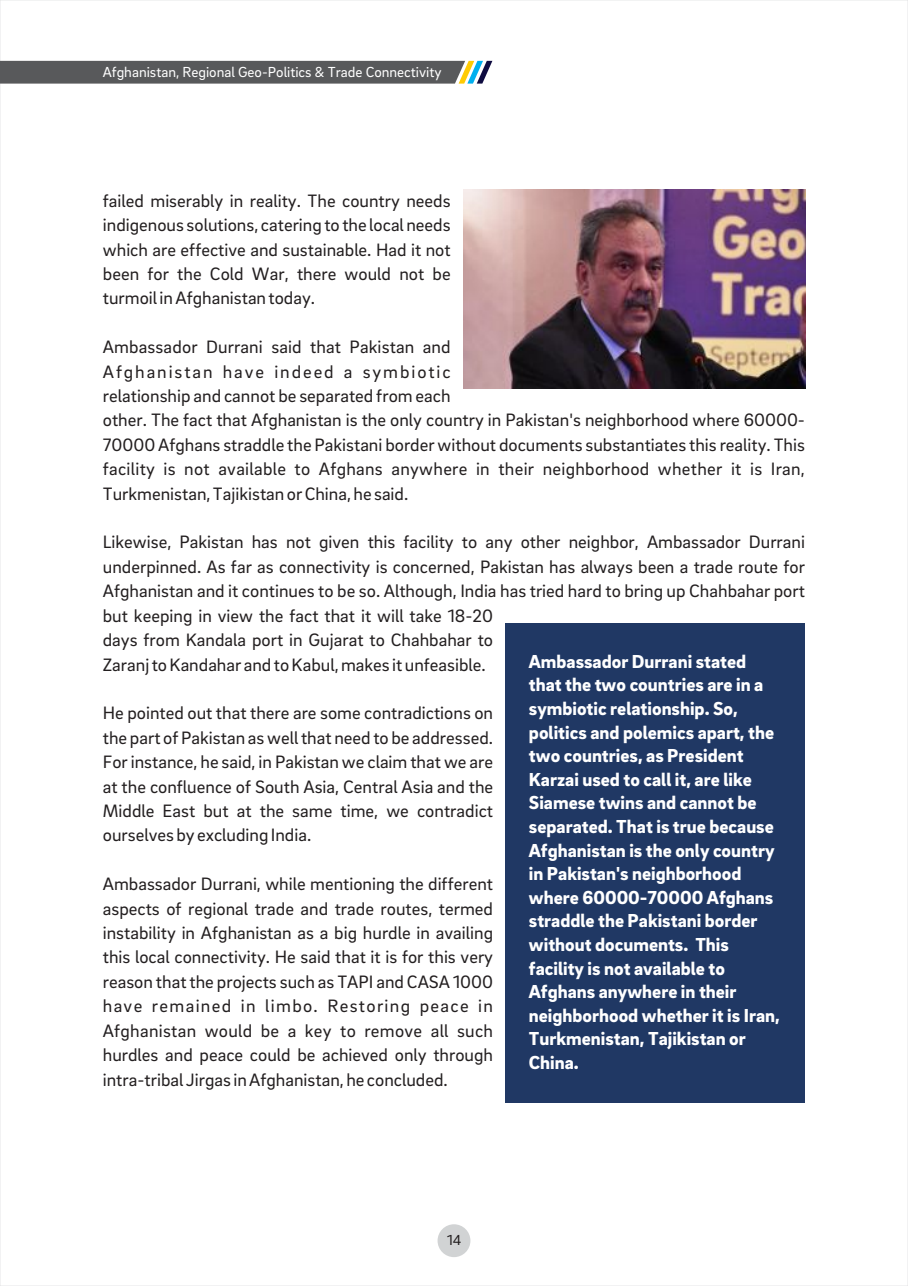
<style>
.page{position:relative;width:908px;height:1286px;background:#fff}
.page>*{position:absolute;margin:0;border:0;box-sizing:border-box;transform-origin:0 0}
.t1{font:900 19.25px/23.6px "Brix Sans";color:#fff}
.t2{font:18.38px/24.3px "Brix Sans";color:#231f20;text-align:justify}
.t3{font:14.88px "Brix Sans";color:#fff}
.t4{font:14.88px "Brix Sans";color:#231f20}
</style>
<div class="page">
<div style="left:437px;top:1224px;width:33px;height:32px;background:#d1d3d4;border-radius:50%"></div>
<div style="left:505px;top:622px;width:299px;height:480px;background:#203864"></div>
<svg style="left:0;top:61px;width:492px;height:23px;background:#5f6262"></svg>
<img style="left:463px;top:189px;width:341px;height:200px">
<p class="t3" style="left:103px;top:66px;width:340px">Afghanistan, Regional Geo-Politics &amp; Trade Connectivity</p>
<p class="t2" style="left:103px;top:190px;width:349px">failed miserably in reality. The country needs indigenous solutions, catering to the local needs which are effective and sustainable. Had it not been for the Cold War, there would not be turmoil in Afghanistan today.</p>
<p class="t2" style="left:103px;top:336px;width:703px;text-align:left">Ambassador Durrani said that Pakistan and<br>Afghanistan have indeed a symbiotic<br>relationship and cannot be separated from each<br>other. The fact that Afghanistan is the only country in Pakistan's neighborhood where 60000- 70000 Afghans straddle the Pakistani border without documents substantiates this reality. This facility is not available to Afghans anywhere in their neighborhood whether it is Iran, Turkmenistan, Tajikistan or China, he said.</p>
<p class="t2" style="left:103px;top:531px;width:703px;text-align:left">Likewise, Pakistan has not given this facility to any other neighbor, Ambassador Durrani underpinned. As far as connectivity is concerned, Pakistan has always been a trade route for Afghanistan and it continues to be so. Although, India has tried hard to bring up Chahbahar port but keeping in view the fact that it will take 18-20<br>days from Kandala port in Gujarat to Chahbahar to<br>Zaranj to Kandahar and to Kabul, makes it unfeasible.</p>
<p class="t2" style="left:103px;top:702px;width:392px">He pointed out that there are some contradictions on the part of Pakistan as well that need to be addressed.<br>For instance, he said, in Pakistan we claim that we are at the confluence of South Asia, Central Asia and the Middle East but at the same time, we contradict ourselves by excluding India.</p>
<p class="t2" style="left:103px;top:873px;width:391px">Ambassador Durrani, while mentioning the different aspects of regional trade and trade routes, termed instability in Afghanistan as a big hurdle in availing this local connectivity. He said that it is for this very reason that the projects such as TAPI and CASA 1000 have remained in limbo. Restoring peace in Afghanistan would be a key to remove all such hurdles and peace could be achieved only through intra-tribal Jirgas in Afghanistan, he concluded.</p>
<p class="t1" style="left:528px;top:651px;width:252px">Ambassador Durrani stated that the two countries are in a symbiotic relationship. So, politics and polemics apart, the two countries, as President<br>Karzai used to call it, are like<br>Siamese twins and cannot be separated. That is true because<br>Afghanistan is the only country in Pakistan's neighborhood where 60000-70000 Afghans straddle the Pakistani border without documents. This facility is not available to<br>Afghans anywhere in their neighborhood whether it is Iran,<br>Turkmenistan, Tajikistan or<br>China.</p>
<p class="t4" style="left:447px;top:1233px;width:16px">14</p>
</div>
